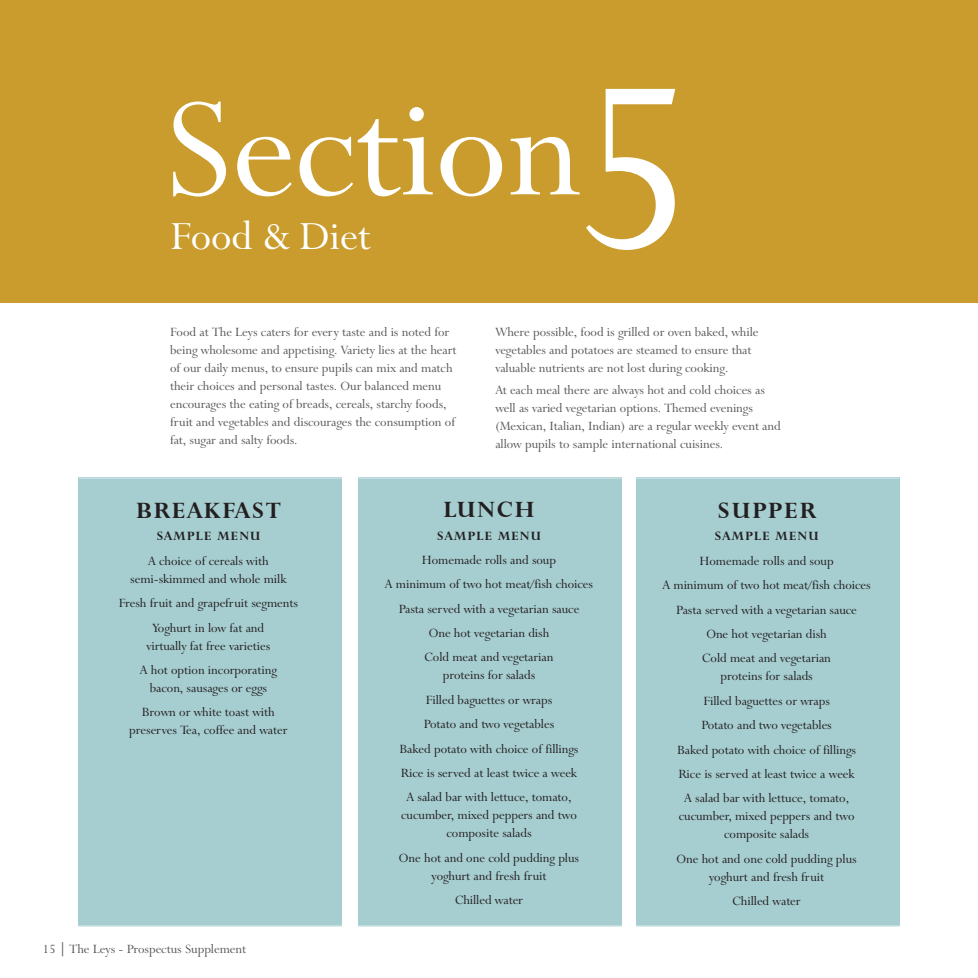
<style>
.page{position:relative;width:978px;height:978px;background:#fff}
.page>*{position:absolute;margin:0;border:0;box-sizing:border-box;transform-origin:0 0}
.t1{font:275.4px "Lapidary 333 BT";color:#fff}
.t2{font:158.1px "Lapidary 333 BT";color:#fff}
.t3{font:45px "Lapidary 333 BT";color:#fff}
.t4{font:700 26.25px "Lapidary 333 BT";letter-spacing:.06em;color:#231f20}
.t5{font:14.25px/24.5px "Lapidary 333 BT";color:#231f20;text-align:center}
.t6{font:14.25px/18px "Lapidary 333 BT";color:#57585a}
.t7{font:700 14.25px "Lapidary 333 BT";letter-spacing:.07em;color:#231f20}
</style>
<div class="page">
<div style="left:0;top:0;width:978px;height:303px;background:#c99c2d"></div>
<div style="left:79px;top:477px;width:263px;height:449px;background:#a6cdd0"></div>
<div style="left:358px;top:477px;width:264px;height:449px;background:#a6cdd0"></div>
<div style="left:636px;top:477px;width:263px;height:449px;background:#a6cdd0"></div>
<hr style="left:79px;top:477px;width:263px;height:2px;background:#c7e0e2">
<hr style="left:79px;top:925px;width:263px;height:2px;background:#c7e0e2">
<hr style="left:358px;top:477px;width:264px;height:2px;background:#c7e0e2">
<hr style="left:358px;top:925px;width:264px;height:2px;background:#c7e0e2">
<hr style="left:636px;top:477px;width:263px;height:2px;background:#c7e0e2">
<hr style="left:636px;top:925px;width:263px;height:2px;background:#c7e0e2">
<h1 class="t1" style="left:569px;top:13px;width:130px">5</h1>
<h2 class="t2" style="left:164px;top:60px;width:419px">Section</h2>
<h3 class="t3" style="left:170px;top:211px;width:202px">Food &amp; Diet</h3>
<p class="t6" style="left:170px;top:323px;width:288px">Food at The Leys caters for every taste and is noted for being wholesome and appetising. Variety lies at the heart of our daily menus, to ensure pupils can mix and match their choices and personal tastes. Our balanced menu encourages the eating of breads, cereals, starchy foods, fruit and vegetables and discourages the consumption of fat, sugar and salty foods.</p>
<p class="t6" style="left:495px;top:323px;width:265px">Where possible, food is grilled or oven baked, while vegetables and potatoes are steamed to ensure that valuable nutrients are not lost during cooking.</p>
<p class="t6" style="left:495px;top:381px;width:287px">At each meal there are always hot and cold choices as well as varied vegetarian options. Themed evenings (Mexican, Italian, Indian) are a regular weekly event and allow pupils to sample international cuisines.</p>
<h3 class="t4" style="left:136px;top:495px;width:146px">BREAKFAST</h3>
<p class="t7" style="left:156px;top:528px;width:106px">SAMPLE MENU</p>
<p class="t5" style="left:130px;top:552px;width:158px;line-height:18px">A choice of cereals with semi-skimmed and whole milk</p>
<p class="t5" style="left:119px;top:591px;width:181px">Fresh fruit and grapefruit segments<br>Yoghurt in low fat and</p>
<p class="t5" style="left:140px;top:633px;width:138px">virtually fat free varieties<br>A hot option incorporating</p>
<p class="t5" style="left:142px;top:676px;width:134px">bacon, sausages or eggs<br>Brown or white toast with</p>
<p class="t5" style="left:129px;top:718px;width:160px">preserves Tea, coffee and water</p>
<p class="t6" style="left:43px;top:940px;width:205px">15 | The Leys - Prospectus Supplement</p>
<h3 class="t4" style="left:443px;top:494px;width:93px">LUNCH</h3>
<p class="t7" style="left:437px;top:527px;width:106px">SAMPLE MENU</p>
<p class="t5" style="left:385px;top:548px;width:210px">Homemade rolls and soup<br>A minimum of two hot meat/fish choices<br>Pasta served with a vegetarian sauce<br>One hot vegetarian dish<br>Cold meat and vegetarian</p>
<p class="t5" style="left:400px;top:663px;width:180px">proteins for salads<br>Filled baguettes or wraps<br>Potato and two vegetables<br>Baked potato with choice of fillings<br>Rice is served at least twice a week<br>A salad bar with lettuce, tomato,</p>
<p class="t5" style="left:401px;top:806px;width:177px;line-height:18px">cucumber, mixed peppers and two composite salads</p>
<p class="t5" style="left:399px;top:849px;width:182px;line-height:18px">One hot and one cold pudding plus yoghurt and fresh fruit</p>
<p class="t5" style="left:455px;top:888px;width:69px">Chilled water</p>
<h3 class="t4" style="left:717px;top:495px;width:101px">SUPPER</h3>
<p class="t7" style="left:715px;top:528px;width:106px">SAMPLE MENU</p>
<p class="t5" style="left:663px;top:549px;width:210px">Homemade rolls and soup<br>A minimum of two hot meat/fish choices<br>Pasta served with a vegetarian sauce<br>One hot vegetarian dish<br>Cold meat and vegetarian</p>
<p class="t5" style="left:677px;top:664px;width:180px">proteins for salads<br>Filled baguettes or wraps<br>Potato and two vegetables<br>Baked potato with choice of fillings<br>Rice is served at least twice a week<br>A salad bar with lettuce, tomato,</p>
<p class="t5" style="left:679px;top:807px;width:177px;line-height:18px">cucumber, mixed peppers and two composite salads</p>
<p class="t5" style="left:676px;top:850px;width:182px;line-height:18px">One hot and one cold pudding plus yoghurt and fresh fruit</p>
<p class="t5" style="left:733px;top:889px;width:69px">Chilled water</p>
</div>
